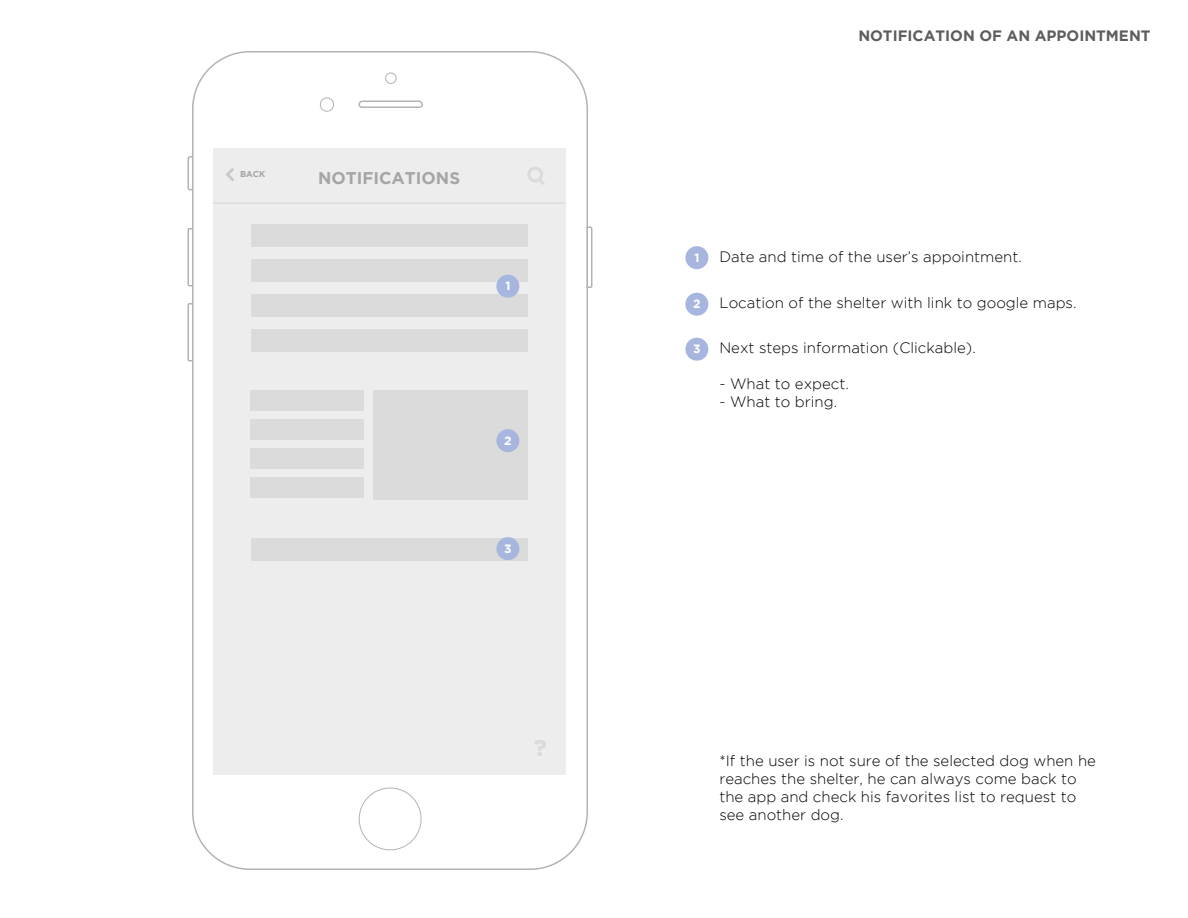
<style>
.page{position:relative;width:1188px;height:918px;background:#fff}
.page>*{position:absolute;margin:0;border:0;box-sizing:border-box;transform-origin:0 0}
.t1{font:700 16.95px "Gotham";color:#808080}
.t2{font:300 15px/18px "Gotham";color:#000}
.t3{font:700 15px "Gotham";color:#5d5d5d}
.t4{font:700 12px "Gotham";color:#fff}
.t5{font:700 8.55px "Gotham";color:#808080}
</style>
<div class="page">
<div style="left:585px;top:226px;width:7px;height:62px;border:2px solid #000"></div>
<div style="left:188px;top:228px;width:7px;height:58px;border:2px solid #000"></div>
<div style="left:188px;top:303px;width:7px;height:58px;border:2px solid #000"></div>
<div style="left:188px;top:156px;width:12px;height:35px;border:2px solid #000;border-radius:2px"></div>
<svg style="left:192px;top:52px;width:394px;height:818px;fill:#ededed"></svg>
<svg style="left:355px;top:784px;width:70px;height:70px"></svg>
<svg style="left:384px;top:72px;width:14px;height:13px"></svg>
<svg style="left:358px;top:100px;width:66px;height:9px"></svg>
<svg style="left:318px;top:97px;width:17px;height:16px"></svg>
<div style="left:685px;top:246px;width:23px;height:23px;background:#a6b6df;border-radius:50%"></div>
<div style="left:496px;top:275px;width:23px;height:23px;background:#a6b6df;border-radius:50%"></div>
<div style="left:685px;top:293px;width:23px;height:23px;background:#a6b6df;border-radius:50%"></div>
<div style="left:496px;top:429px;width:23px;height:23px;background:#a6b6df;border-radius:50%"></div>
<div style="left:685px;top:338px;width:23px;height:23px;background:#a6b6df;border-radius:50%"></div>
<div style="left:496px;top:537px;width:23px;height:23px;background:#a6b6df;border-radius:50%"></div>
<p class="t5" style="left:240px;top:169px;width:27px">BACK</p>
<p class="t1" style="left:318px;top:168px;width:144px">NOTIFICATIONS</p>
<p class="t4" style="left:505px;top:279px;width:7px">1</p>
<p class="t4" style="left:504px;top:434px;width:9px">2</p>
<p class="t4" style="left:504px;top:542px;width:9px">3</p>
<p class="t3" style="left:858px;top:27px;width:294px">NOTIFICATION OF AN APPOINTMENT</p>
<p class="t4" style="left:694px;top:251px;width:7px">1</p>
<p class="t2" style="left:719px;top:247px;width:304px">Date and time of the user’s appointment.</p>
<p class="t4" style="left:693px;top:297px;width:9px">2</p>
<p class="t2" style="left:719px;top:294px;width:359px">Location of the shelter with link to google maps.</p>
<p class="t4" style="left:693px;top:342px;width:9px">3</p>
<p class="t2" style="left:719px;top:339px;width:258px">Next steps information (Clickable).</p>
<p class="t2" style="left:719px;top:375px;width:131px">- What to expect.</p>
<p class="t2" style="left:719px;top:393px;width:119px">- What to bring.</p>
<p class="t2" style="left:719px;top:751px;width:378px">*If the user is not sure of the selected dog when he reaches the shelter, he can always come back to the app and check his favorites list to request to see another dog.</p>
</div>
